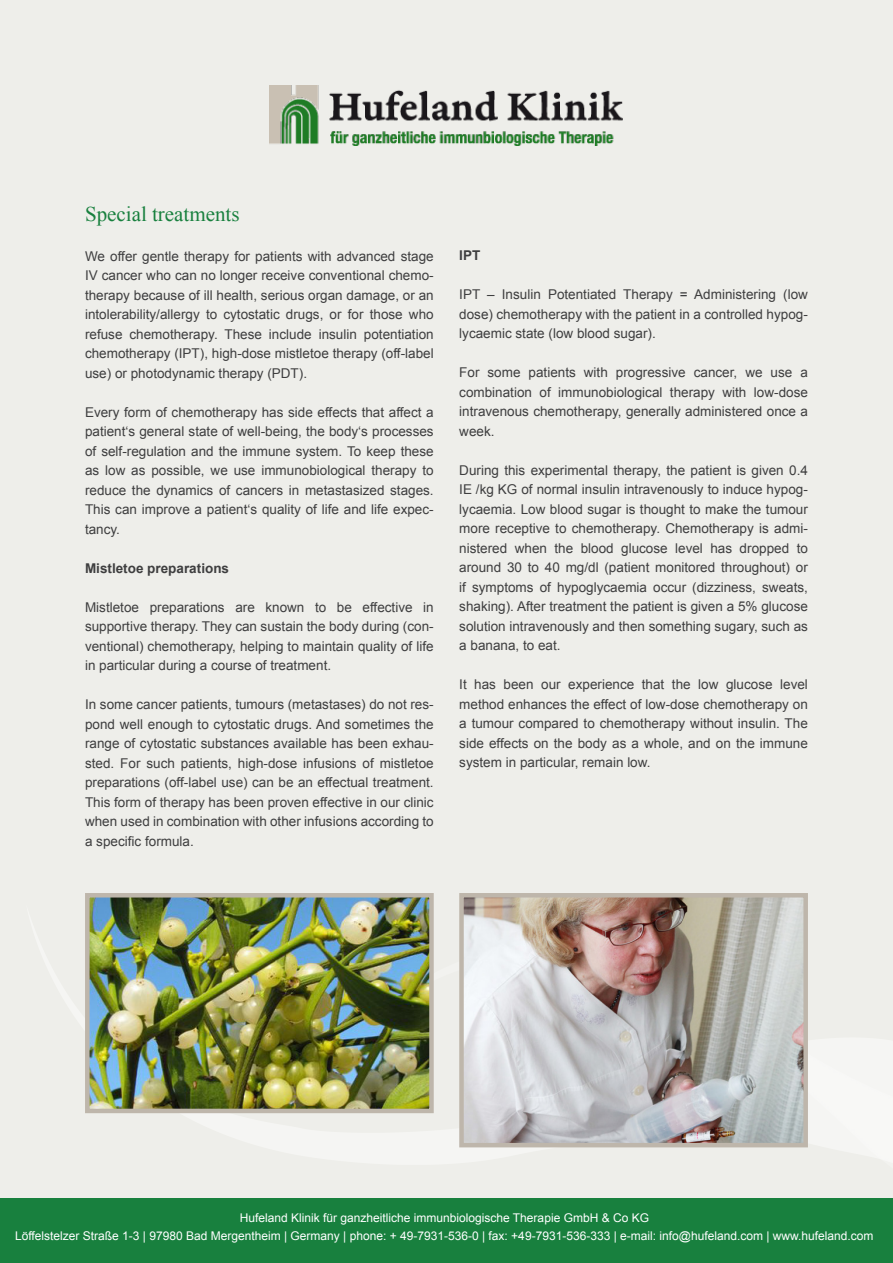
<style>
.page{position:relative;width:893px;height:1263px;background:#fff}
.page>*{position:absolute;margin:0;border:0;box-sizing:border-box;transform-origin:0 0}
.t1{font:21px "Times New Roman";color:#18803e}
.t2{font:13.5px/19.5px "Arial";color:#3e3e3f;text-align:justify}
.t3{font:700 13.5px "Arial";color:#3e3e3f}
.t4{font:12px/18px "Arial";color:#fff;text-align:center}
</style>
<div class="page">
<img style="left:13px;top:0;width:880px;height:1263px">
<img style="left:90px;top:898px;width:339px;height:210px">
<div style="left:85px;top:893px;width:349px;height:220px;border:4px solid #beb6ab"></div>
<img style="left:464px;top:898px;width:339px;height:244px">
<div style="left:459px;top:893px;width:349px;height:254px;border:4px solid #beb6ab"></div>
<h1 class="t1" style="left:85px;top:200px;width:156px">Special treatments</h1>
<p class="t2" style="left:85px;top:246px;width:350px">We offer gentle therapy for patients with advanced stage IV cancer who can no longer receive conventional chemo&shy;therapy because of ill health, serious organ damage, or an intolerability/allergy to cytostatic drugs, or for those who refuse chemotherapy. These include insulin potentiation chemotherapy (IPT), high-dose mistletoe therapy (off-label use) or photodynamic therapy (PDT).</p>
<p class="t2" style="left:85px;top:402px;width:350px">Every form of chemotherapy has side effects that affect a patient‘s general state of well-being, the body‘s processes of self-regulation and the immune system. To keep these as low as possible, we use immunobiological therapy to reduce the dynamics of cancers in metastasized stages.<br>This can improve a patient‘s quality of life and life expec&shy;tancy.</p>
<p class="t3" style="left:85px;top:559px;width:146px">Mistletoe preparations</p>
<p class="t2" style="left:85px;top:597px;width:350px">Mistletoe preparations are known to be effective in supportive therapy. They can sustain the body during (con&shy;ventional) chemotherapy, helping to maintain quality of life in particular during a course of treatment.</p>
<p class="t2" style="left:85px;top:695px;width:350px">In some cancer patients, tumours (metastases) do not res&shy;pond well enough to cytostatic drugs. And sometimes the range of cytostatic substances available has been exhau&shy;sted. For such patients, high-dose infusions of mistletoe preparations (off-label use) can be an effectual treatment.<br>This form of therapy has been proven effective in our clinic when used in combination with other infusions according to a specific formula.</p>
<p class="t3" style="left:459px;top:247px;width:23px">IPT</p>
<p class="t2" style="left:459px;top:285px;width:350px">IPT – Insulin Potentiated Therapy = Administering (low dose) chemotherapy with the patient in a controlled hypog&shy;lycaemic state (low blood sugar).</p>
<p class="t2" style="left:459px;top:363px;width:350px">For some patients with progressive cancer, we use a combination of immunobiological therapy with low-dose intravenous chemotherapy, generally administered once a week.</p>
<p class="t2" style="left:459px;top:461px;width:350px">During this experimental therapy, the patient is given 0.4<br>IE /kg KG of normal insulin intravenously to induce hypog&shy;lycaemia. Low blood sugar is thought to make the tumour more receptive to chemotherapy. Chemotherapy is admi&shy;nistered when the blood glucose level has dropped to around 30 to 40 mg/dl (patient monitored throughout) or if symptoms of hypoglycaemia occur (dizziness, sweats, shaking). After treatment the patient is given a 5% glucose solution intravenously and then something sugary, such as a banana, to eat.</p>
<p class="t2" style="left:459px;top:675px;width:350px">It has been our experience that the low glucose level method enhances the effect of low-dose chemotherapy on a tumour compared to chemotherapy without insulin. The side effects on the body as a whole, and on the immune system in particular, remain low.</p>
<p class="t4" style="left:15px;top:1209px;width:860px">Hufeland Klinik für ganzheitliche immunbiologische Therapie GmbH &amp; Co KG<br>Löffelstelzer Straße 1-3 | 97980 Bad Mergentheim | Germany | phone: + 49-7931-536-0 | fax: +49-7931-536-333 | e-mail: info@hufeland.com | www.hufeland.com</p>
</div>
